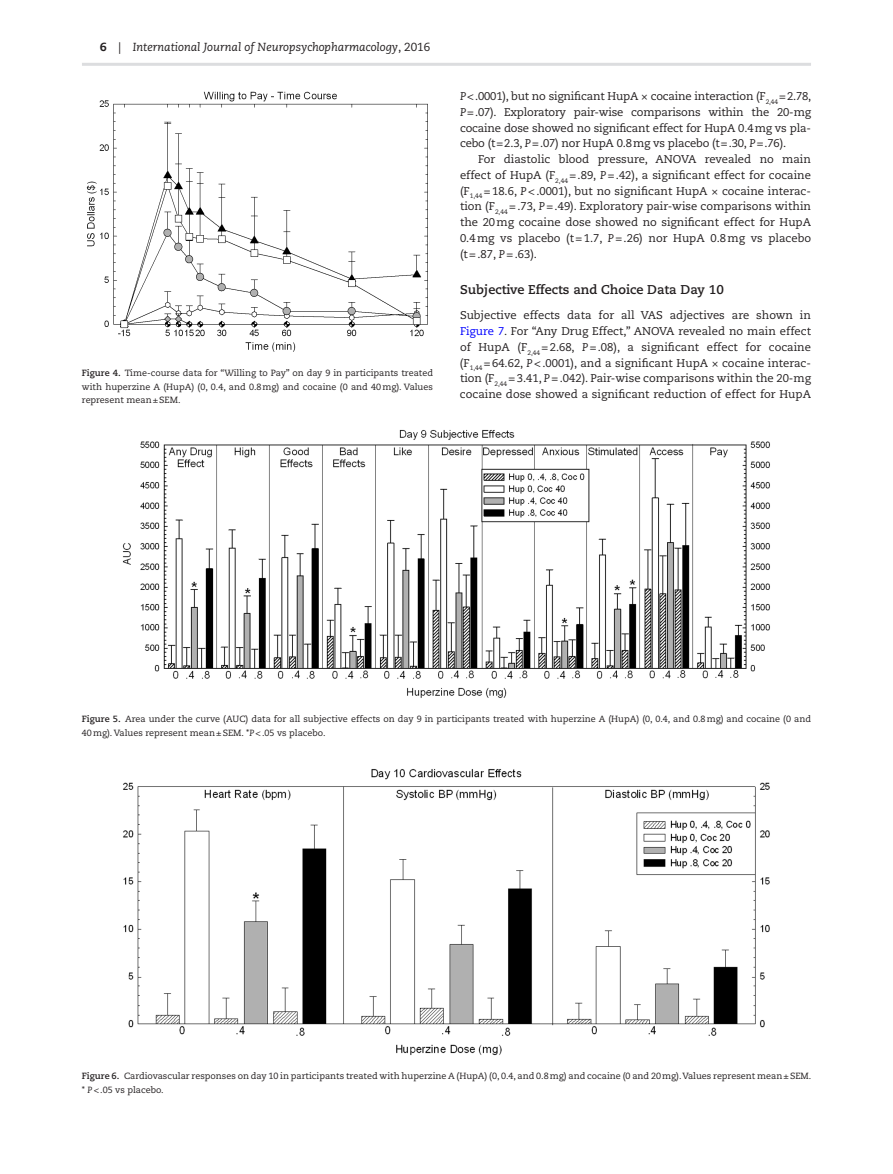
<style>
.page{position:relative;width:893px;height:1174px;background:#fff}
.page>*{position:absolute;margin:0;border:0;box-sizing:border-box;transform-origin:0 0}
.t1{font:700 12.75px "Caecilia LT Std";color:#231f20}
.t2{font:italic 11.7px "Caecilia LT Std";color:#231f20}
.t3{font:11.25px/15.8px "Caecilia LT Std";color:#231f20;text-align:justify}
.t4{font:9px/13.5px "Caecilia LT Std";color:#231f20}
.s1{font-weight:800;font-style:normal}
.s2{font-style:normal}
.s3{font-weight:700}
.s4{font-style:italic}
.s5{color:#00f}
</style>
<div class="page">
<hr style="left:82px;top:63px;width:729px;height:3px;background:#dcdddf">
<img style="left:86px;top:92px;width:342px;height:260px">
<img style="left:123px;top:769px;width:647px;height:286px">
<img style="left:122px;top:429px;width:648px;height:269px">
<p class="t2" style="left:100px;top:40px;width:332px"><span class="s1">6</span> <span class="s2">|</span> International Journal of Neuropsychopharmacology<span class="s2">, 2016</span></p>
<p class="t4" style="left:82px;top:367px;width:353px;text-align:justify"><span class="s3">Figure 4.</span> Time-course data for “Willing to Pay” on day 9 in participants treated with huperzine A (HupA) (0, 0.4, and 0.8mg) and cocaine (0 and 40mg). Values represent mean±SEM.</p>
<p class="t3" style="left:460px;top:89px;width:353px"><span class="s4">P</span>&lt;.0001), but no significant HupA × cocaine interaction (F<sub>2,44</sub> =2.78, <span class="s4">P</span>=.07). Exploratory pair-wise comparisons within the 20-mg cocaine dose showed no significant effect for HupA 0.4mg vs pla&shy;cebo (t=2.3, <span class="s4">P</span>=.07) nor HupA 0.8mg vs placebo (t=.30, <span class="s4">P</span>=.76).</p>
<p class="t3" style="left:460px;top:152px;width:353px;text-indent:18px">For diastolic blood pressure, ANOVA revealed no main effect of HupA (F<sub>2,44</sub> =.89, <span class="s4">P</span>=.42), a significant effect for cocaine (F<sub>1,44</sub> =18.6, <span class="s4">P</span>&lt;.0001), but no significant HupA × cocaine interac&shy;tion (F<sub>2,44</sub> =.73, <span class="s4">P</span>=.49). Exploratory pair-wise comparisons within the 20mg cocaine dose showed no significant effect for HupA 0.4mg vs placebo (t=1.7, <span class="s4">P</span>=.26) nor HupA 0.8mg vs placebo (t=.87, <span class="s4">P</span>=.63).</p>
<p class="t1" style="left:460px;top:282px;width:266px">Subjective Effects and Choice Data Day 10</p>
<p class="t3" style="left:460px;top:308px;width:353px">Subjective effects data for all VAS adjectives are shown in <span class="s5">Figure 7</span>. For “Any Drug Effect,” ANOVA revealed no main effect of HupA (F<sub>2,44</sub> =2.68, <span class="s4">P</span>=.08), a significant effect for cocaine (F<sub>1,44</sub> =64.62, <span class="s4">P</span>&lt;.0001), and a significant HupA × cocaine interac&shy;tion (F<sub>2,44</sub> =3.41, <span class="s4">P</span>=.042). Pair-wise comparisons within the 20-mg cocaine dose showed a significant reduction of effect for HupA</p>
<p class="t4" style="left:82px;top:712px;width:731px"><span class="s3">Figure 5.</span> Area under the curve (AUC) data for all subjective effects on day 9 in participants treated with huperzine A (HupA) (0, 0.4, and 0.8mg) and cocaine (0 and<br>40mg). Values represent mean±SEM. *<span class="s4">P</span>&lt;.05 vs placebo.</p>
<p class="t4" style="left:82px;top:1069px;width:731px"><span class="s3">Figure 6.</span> Cardiovascular responses on day 10 in participants treated with huperzine A (HupA) (0, 0.4, and 0.8mg) and cocaine (0 and 20mg). Values represent mean±SEM. * <span class="s4">P</span>&lt;.05 vs placebo.</p>
</div>
